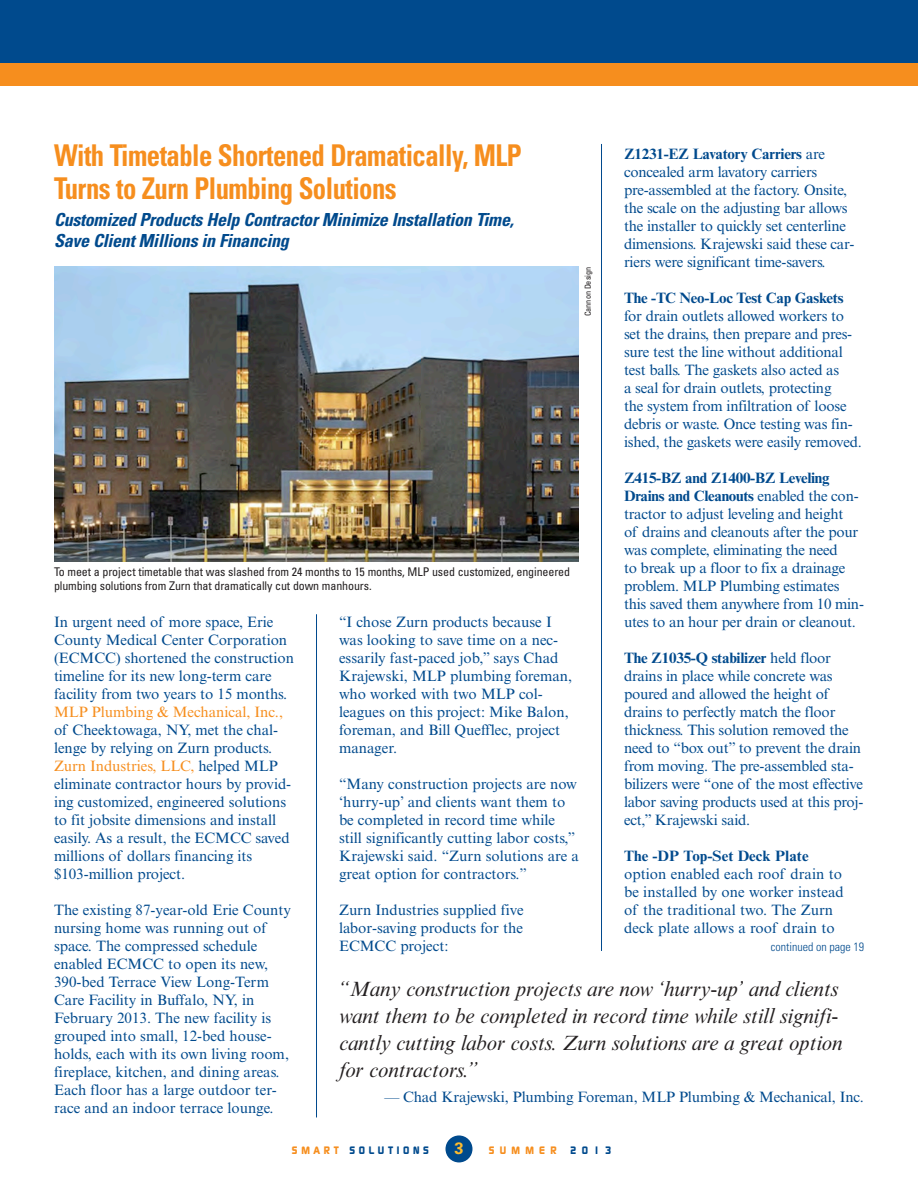
<style>
.page{position:relative;width:918px;height:1188px;background:#fff}
.page>*{position:absolute;margin:0;border:0;box-sizing:border-box;transform-origin:0 0}
.Head{font:700 condensed 30px/33px "Univers LT Std";letter-spacing:-.02em;color:#f68e1e;scale:.89 1}
.Body_Text{font:italic 21px/27px "Times New Roman MT Std";letter-spacing:-.01em;color:#231f20}
.Subhead{font:italic 700 condensed 18px/21px "Univers LT Std";letter-spacing:-.015em;color:#004a8d}
.t1{font:700 16.5px "Univers LT Std";color:#fdbb2e}
.Body_Text-2{font:15px/18px "Times New Roman MT Std";letter-spacing:-.005em;color:#004a8d}
.captions{font:condensed 12px/13.5px "Univers LT Std";letter-spacing:-.01em;color:#231f20}
.Jump{font:300 condensed 12px "Univers LT Std";color:#004a8d}
.t2{font:700 10.5px "Dicot";letter-spacing:.35em;color:#004a8d}
.t3{font:700 10.5px "Dicot";letter-spacing:.5em;color:#f68e1e}
.photo_copypright{font:condensed 8.25px "Univers LT Std";letter-spacing:-.01em;color:#231f20}
.s1{font-weight:700}
.s2{color:#f68e1e}
</style>
<div class="page">
<div style="left:0;top:0;width:918px;height:63px;background:#004a8d"></div>
<div style="left:0;top:63px;width:918px;height:22px;background:#f68e1e"></div>
<div style="left:446px;top:1135px;width:26px;height:27px;background:#004a8d;border-radius:50%"></div>
<hr style="left:316px;top:614px;width:1px;height:503px;background:#004a8d">
<hr style="left:601px;top:144px;width:1px;height:807px;background:#004a8d">
<img style="left:54px;top:267px;width:525px;height:295px">
<p class="Head" style="left:54px;top:138px;width:527px">With Timetable Shortened Dramatically, MLP<br>Turns to Zurn Plumbing Solutions</p>
<p class="Subhead" style="left:54px;top:210px;width:461px">Customized Products Help Contractor Minimize Installation Time,<br>Save Client Millions in Financing</p>
<p class="Body_Text-2" style="left:624px;top:145px;width:232px"><span class="s1">Z1231-EZ Lavatory Carriers</span> are concealed arm lavatory carriers pre-assembled at the factory. Onsite, the scale on the adjusting bar allows the installer to quickly set centerline dimensions. Krajewski said these car&shy;riers were significant time-savers.</p>
<p class="Body_Text-2" style="left:624px;top:289px;width:239px"><span class="s1">The -TC Neo-Loc Test Cap Gaskets </span>for drain outlets allowed workers to set the drains, then prepare and pres&shy;sure test the line without additional test balls. The gaskets also acted as<br>a seal for drain outlets, protecting<br>the system from infiltration of loose debris or waste. Once testing was fin&shy;ished, the gaskets were easily removed.</p>
<p class="Body_Text-2" style="left:624px;top:469px;width:241px"><span class="s1">Z415-BZ and Z1400-BZ Leveling Drains and Cleanouts</span> enabled the con&shy;tractor to adjust leveling and height<br>of drains and cleanouts after the pour was complete, eliminating the need<br>to break up a floor to fix a drainage problem. MLP Plumbing estimates this saved them anywhere from 10 min&shy;utes to an hour per drain or cleanout.</p>
<p class="Body_Text-2" style="left:624px;top:649px;width:241px"><span class="s1">The Z1035-Q stabilizer</span> held floor drains in place while concrete was poured and allowed the height of drains to perfectly match the floor thickness. This solution removed the need to “box out” to prevent the drain from moving. The pre-assembled sta&shy;bilizers were “one of the most effective labor saving products used at this proj&shy;ect,” Krajewski said.</p>
<p class="Body_Text-2" style="left:624px;top:847px;width:221px"><span class="s1">The -DP Top-Set Deck Plate </span>option enabled each roof drain to be installed by one worker instead of the traditional two. The Zurn deck plate allows a roof drain to</p>
<p class="photo_copypright" style="left:583px;top:316px;width:51px;rotate:-90deg">Cannon Design</p>
<p class="captions" style="left:54px;top:565px;width:518px">To meet a project timetable that was slashed from 24 months to 15 months, MLP used customized, engineered plumbing solutions from Zurn that dramatically cut down manhours.</p>
<p class="Body_Text-2" style="left:54px;top:613px;width:241px">In urgent need of more space, Erie County Medical Center Corporation (ECMCC) shortened the construction timeline for its new long-term care facility from two years to 15 months.<br><span class="s2">MLP Plumbing &amp; Mechanical, Inc., </span>of Cheektowaga, NY, met the chal&shy;lenge by relying on Zurn products.<br><span class="s2">Zurn Industries, LLC,</span> helped MLP eliminate contractor hours by provid&shy;ing customized, engineered solutions to fit jobsite dimensions and install easily. As a result, the ECMCC saved millions of dollars financing its $103-million project.</p>
<p class="Body_Text-2" style="left:54px;top:901px;width:239px">The existing 87-year-old Erie County nursing home was running out of space. The compressed schedule enabled ECMCC to open its new, 390-bed Terrace View Long-Term Care Facility in Buffalo, NY, in February 2013. The new facility is grouped into small, 12-bed house&shy;holds, each with its own living room, fireplace, kitchen, and dining areas.<br>Each floor has a large outdoor ter&shy;race and an indoor terrace lounge.</p>
<p class="Body_Text-2" style="left:339px;top:613px;width:235px">“I chose Zurn products because I was looking to save time on a nec&shy;essarily fast-paced job,” says Chad<br>Krajewski, MLP plumbing foreman, who worked with two MLP col&shy;leagues on this project: Mike Balon, foreman, and Bill Quefflec, project manager.</p>
<p class="Body_Text-2" style="left:339px;top:775px;width:241px">“Many construction projects are now ‘hurry-up’ and clients want them to be completed in record time while still significantly cutting labor costs,” Krajewski said. “Zurn solutions are a great option for contractors.”</p>
<p class="Body_Text-2" style="left:339px;top:901px;width:186px;text-align:justify">Zurn Industries supplied five labor-saving products for the ECMCC project:</p>
<p class="Jump" style="left:771px;top:940px;width:95px">continued on page 19</p>
<p class="Body_Text" style="left:339px;top:976px;width:505px">“Many construction projects are now ‘hurry-up’ and clients want them to be completed in record time while still signifi&shy;cantly cutting labor costs. Zurn solutions are a great option for contractors.”</p>
<p class="Body_Text-2" style="left:384px;top:1088px;width:481px">— Chad Krajewski, Plumbing Foreman, MLP Plumbing &amp; Mechanical, Inc.</p>
<p class="t2" style="left:292px;top:1144px;width:139px"><span class="s2">SMART</span> SOLUTIONS</p>
<p class="t1" style="left:454px;top:1138px;width:11px">3</p>
<p class="t3" style="left:489px;top:1144px;width:69px">SUMMER</p>
<p class="t2" style="left:570px;top:1144px;width:43px">2013</p>
</div>
